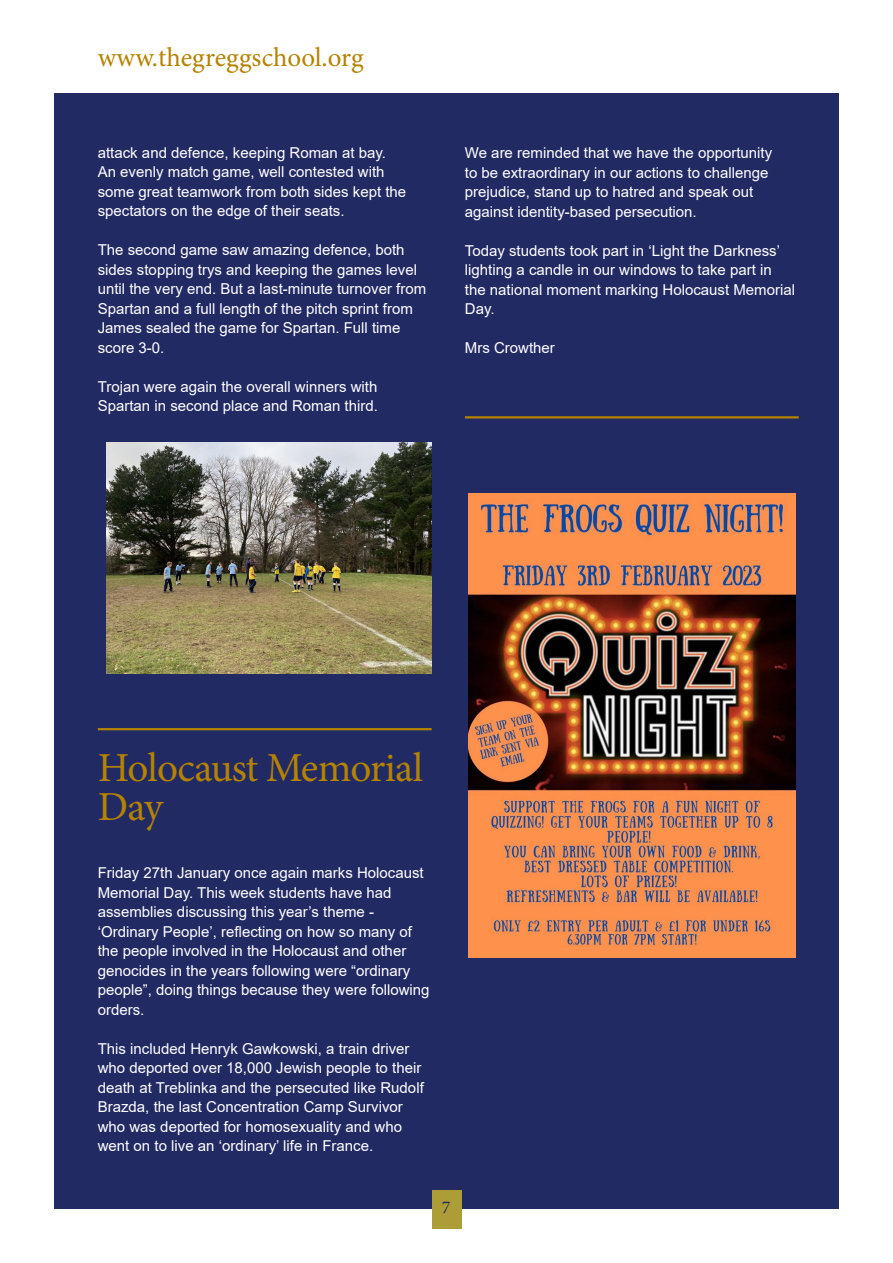
<style>
.page{position:relative;width:893px;height:1263px;background:#fff}
.page>*{position:absolute;margin:0;border:0;box-sizing:border-box;transform-origin:0 0}
.t1{font:41.25px/38.4px "Minion Pro";letter-spacing:-.025em;color:#b48300}
.t2{font:27px "Minion Pro";color:#b48300}
.t3{font:18px "Minion Pro";color:#222a64}
.Paragraph_Style_1{font:15px/19.5px "Arial";color:#fff}
</style>
<div class="page">
<div style="left:54px;top:93px;width:785px;height:1116px;background:#222a64"></div>
<div style="left:432px;top:1190px;width:29px;height:39px;background:#ad9d36"></div>
<hr style="left:98px;top:728px;width:334px;height:2px;background:#b48300">
<img style="left:106px;top:442px;width:326px;height:232px">
<hr style="left:465px;top:416px;width:334px;height:2px;background:#b48300">
<img style="left:468px;top:493px;width:328px;height:464px">
<p class="t2" style="left:98px;top:39px;width:267px">www.thegreggschool.org</p>
<p class="Paragraph_Style_1" style="left:98px;top:143px;width:310px">attack and defence, keeping Roman at bay.<br>An evenly match game, well contested with some great teamwork from both sides kept the spectators on the edge of their seats.</p>
<p class="Paragraph_Style_1" style="left:98px;top:240px;width:330px">The second game saw amazing defence, both sides stopping trys and keeping the games level until the very end. But a last-minute turnover from Spartan and a full length of the pitch sprint from James sealed the game for Spartan. Full time score 3-0.</p>
<p class="Paragraph_Style_1" style="left:98px;top:377px;width:282px">Trojan were again the overall winners with<br>Spartan in second place and Roman third.</p>
<p class="Paragraph_Style_1" style="left:465px;top:143px;width:309px">We are reminded that we have the opportunity to be extraordinary in our actions to challenge prejudice, stand up to hatred and speak out against identity-based persecution.</p>
<p class="Paragraph_Style_1" style="left:465px;top:240px;width:332px">Today students took part in ‘Light the Darkness’ lighting a candle in our windows to take part in the national moment marking Holocaust Memorial Day.</p>
<p class="Paragraph_Style_1" style="left:465px;top:338px;width:92px">Mrs Crowther</p>
<p class="t1" style="left:98px;top:749px;width:327px">Holocaust Memorial<br>Day</p>
<p class="Paragraph_Style_1" style="left:98px;top:863px;width:333px">Friday 27th January once again marks Holocaust Memorial Day. This week students have had assemblies discussing this year’s theme - ‘Ordinary People’, reflecting on how so many of the people involved in the Holocaust and other genocides in the years following were “ordinary people”, doing things because they were following orders.</p>
<p class="Paragraph_Style_1" style="left:98px;top:1039px;width:328px">This included Henryk Gawkowski, a train driver who deported over 18,000 Jewish people to their death at Treblinka and the persecuted like Rudolf Brazda, the last Concentration Camp Survivor who was deported for homosexuality and who went on to live an ‘ordinary’ life in France.</p>
<p class="t3" style="left:442px;top:1196px;width:10px">7</p>
</div>
